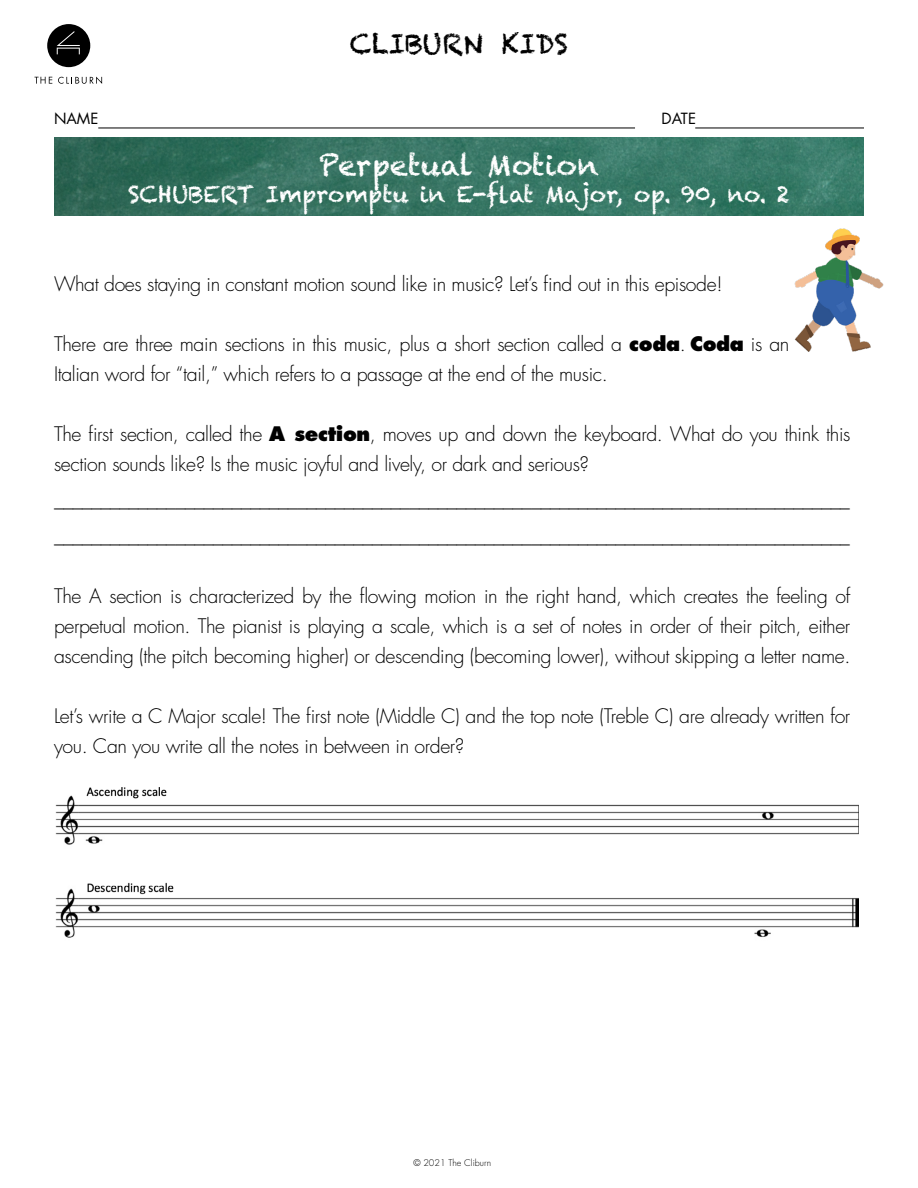
<style>
.page{position:relative;width:918px;height:1188px;background:#fff}
.page>*{position:absolute;margin:0;border:0;box-sizing:border-box;transform-origin:0 0}
.t1{font:28.8px "Chalkduster";color:#fff}
.t2{font:27px "Chalkduster";color:#000}
.t3{font:22.8px "Chalkduster";color:#fff}
.t4{font:300 19.5px/30px "Futura";letter-spacing:-.02em;color:#000}
.t5{font:15px "Futura";color:#000}
.t6{font:300 9px "Futura";color:#000}
.s1{font-weight:800}
</style>
<div class="page">
<img style="left:54px;top:137px;width:810px;height:79px">
<svg style="left:47px;top:24px;width:43px;height:43px"></svg>
<svg style="left:35px;top:77px;width:17px;height:7px"></svg>
<svg style="left:58px;top:77px;width:44px;height:7px"></svg>
<hr style="left:98px;top:128px;width:537px;height:1px;background:#000">
<hr style="left:695px;top:128px;width:169px;height:1px;background:#000">
<img style="left:794px;top:228px;width:90px;height:124px">
<img style="left:55px;top:787px;width:804px;height:151px">
<h2 class="t2" style="left:350px;top:28px;width:220px">CLIBURN KIDS</h2>
<p class="t5" style="left:54px;top:109px;width:46px">NAME</p>
<p class="t5" style="left:662px;top:109px;width:36px">DATE</p>
<h1 class="t1" style="left:319px;top:148px;width:282px">Perpetual Motion</h1>
<p class="t3" style="left:128px;top:181px;width:663px">SCHUBERT Impromptu in E-flat Major, op. 90, no. 2</p>
<p class="t4" style="left:54px;top:269px;width:670px">What does staying in constant motion sound like in music? Let’s find out in this episode!</p>
<p class="t4" style="left:54px;top:329px;width:737px">There are three main sections in this music, plus a short section called a <span class="s1">coda</span>. <span class="s1">Coda</span> is an<br>Italian word for “tail,” which refers to a passage at the end of the music.</p>
<p class="t4" style="left:54px;top:419px;width:798px">The first section, called the <span class="s1">A section</span>, moves up and down the keyboard. What do you think this section sounds like? Is the music joyful and lively, or dark and serious?</p>
<p class="t4" style="left:54px;top:482px;width:797px;line-height:36px">_____________________________________________________________________________________ _____________________________________________________________________________________</p>
<p class="t4" style="left:54px;top:581px;width:798px;text-align:justify">The A section is characterized by the flowing motion in the right hand, which creates the feeling of perpetual motion. The pianist is playing a scale, which is a set of notes in order of their pitch, either ascending (the pitch becoming higher) or descending (becoming lower), without skipping a letter name.</p>
<p class="t4" style="left:54px;top:701px;width:798px">Let’s write a C Major scale! The first note (Middle C) and the top note (Treble C) are already written for you. Can you write all the notes in between in order?</p>
<p class="t6" style="left:413px;top:1158px;width:79px">© 2021 The Cliburn</p>
</div>
